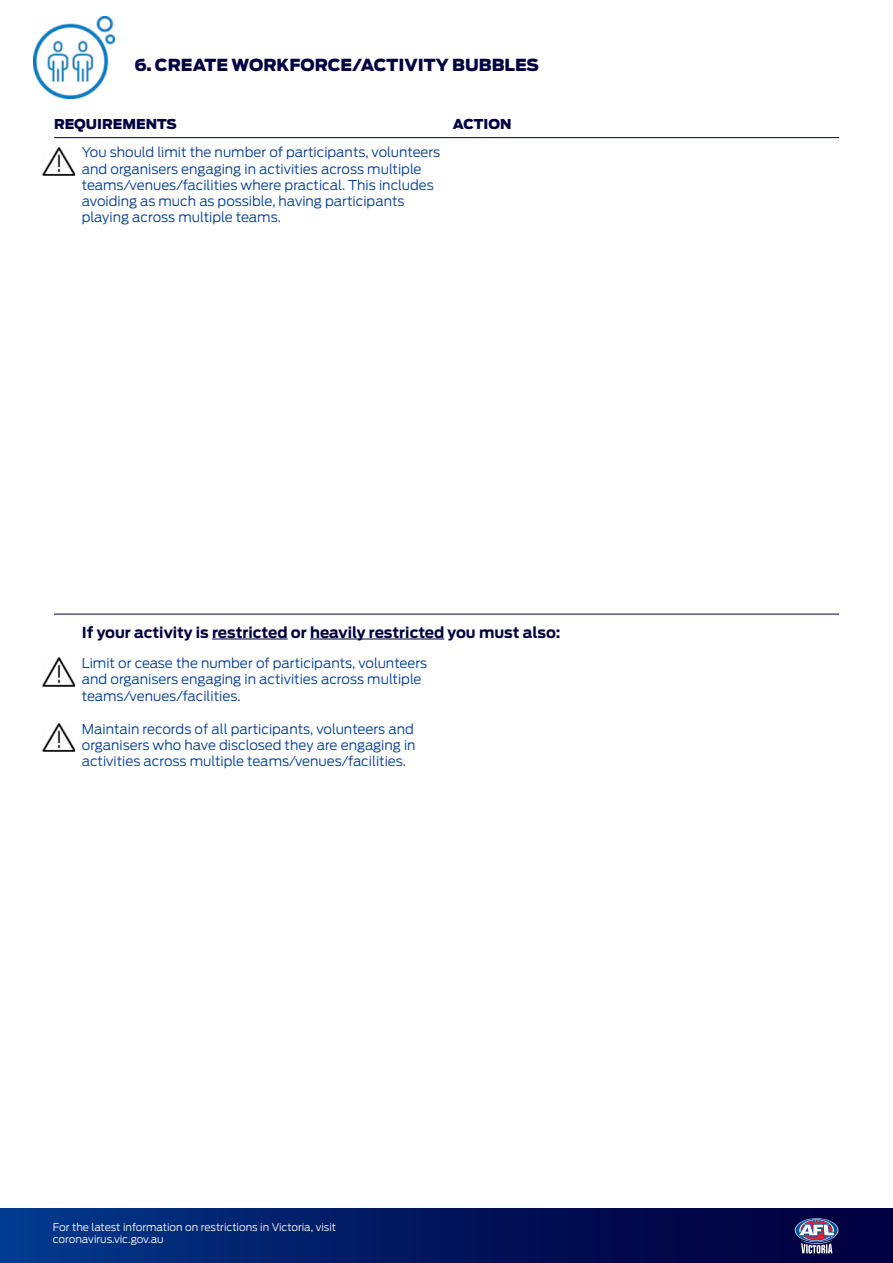
<style>
.page{position:relative;width:893px;height:1263px;background:#fff}
.page>*{position:absolute;margin:0;border:0;box-sizing:border-box;transform-origin:0 0}
.t1{font:900 16.5px "Antenna";color:#010040}
.t2{font:700 15px "Antenna";color:#010040}
.t3{font:300 13.5px/16.2px "Antenna";color:#023c91}
.t4{font:900 13.5px "Antenna";color:#010040}
.t5{font:300 10.5px/12.6px "Antenna";color:#fff}
</style>
<div class="page">
<div style="left:0;top:1209px;width:893px;height:54px;background:linear-gradient(to right,#023689,#020037)"></div>
<svg style="left:795px;top:1218px;width:43px;height:24px"></svg>
<svg style="left:796px;top:1218px;width:42px;height:24px"></svg>
<svg style="left:799px;top:1219px;width:35px;height:34px"></svg>
<hr style="left:54px;top:137px;width:785px;height:1px;background:#010040">
<img style="left:43px;top:147px;width:32px;height:28px">
<hr style="left:54px;top:614px;width:785px;height:1px;background:#010040">
<img style="left:33px;top:17px;width:81px;height:82px">
<img style="left:43px;top:658px;width:32px;height:28px">
<hr style="left:212px;top:639px;width:76px;height:1px;background:#010040">
<hr style="left:310px;top:639px;width:134px;height:1px;background:#010040">
<img style="left:43px;top:723px;width:32px;height:28px">
<p class="t1" style="left:134px;top:53px;width:406px">6. CREATE WORKFORCE/ACTIVITY BUBBLES</p>
<p class="t4" style="left:54px;top:114px;width:124px">REQUIREMENTS</p>
<p class="t4" style="left:453px;top:114px;width:60px">ACTION</p>
<p class="t3" style="left:82px;top:144px;width:360px">You should limit the number of participants, volunteers and organisers engaging in activities across multiple teams/venues/facilities where practical. This includes avoiding as much as possible, having participants playing across multiple teams.</p>
<p class="t2" style="left:82px;top:622px;width:480px">If your activity is restricted or heavily restricted you must also:</p>
<p class="t3" style="left:82px;top:655px;width:347px">Limit or cease the number of participants, volunteers and organisers engaging in activities across multiple teams/venues/facilities.</p>
<p class="t3" style="left:82px;top:720px;width:335px">Maintain records of all participants, volunteers and organisers who have disclosed they are engaging in activities across multiple teams/venues/facilities.</p>
<p class="t5" style="left:53px;top:1220px;width:285px">For the latest information on restrictions in Victoria, visit coronavirus.vic.gov.au</p>
</div>
